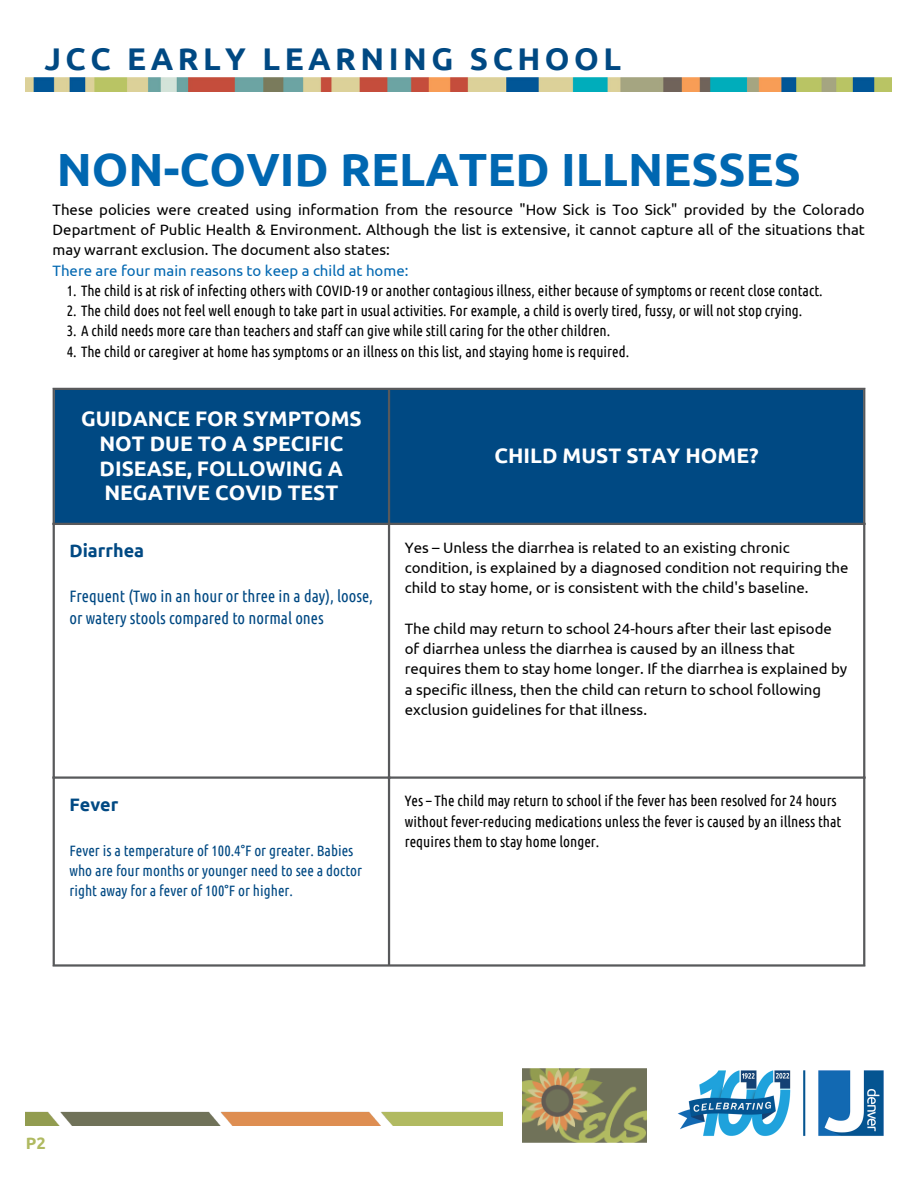
<style>
.page{position:relative;width:918px;height:1188px;background:#fff}
.page>*{position:absolute;margin:0;border:0;box-sizing:border-box;transform-origin:0 0}
.t1{font:700 46.5px "Ubuntu";color:#0067b1}
.t2{font:700 31.35px "Ubuntu";letter-spacing:.145em;color:#004983}
.t3{font:700 21px/24.8px "Ubuntu";color:#fff;text-align:center}
.t4{font:700 18px "Ubuntu";color:#004983}
.t5{font:16.5px/22.5px "Ubuntu Condensed";color:#004983}
.t6{font:700 16.5px "Ubuntu";color:#b0ba61}
.t7{font:15px/20.2px "Ubuntu";color:#000}
.t8{font:15px/20.2px "Ubuntu Condensed";color:#000}
.t9{font:15px/20.2px "Ubuntu Condensed";color:#004983}
.t10{font:15px "Ubuntu";color:#0067b1}
</style>
<div class="page">
<img style="left:26px;top:77px;width:866px;height:15px">
<div style="left:55px;top:390px;width:808px;height:133px;background:#004983"></div>
<hr style="left:53px;top:390px;width:2px;height:574px;background:#58595b">
<hr style="left:388px;top:390px;width:2px;height:574px;background:#58595b">
<hr style="left:863px;top:390px;width:2px;height:574px;background:#58595b">
<hr style="left:53px;top:388px;width:812px;height:2px;background:#58595b">
<hr style="left:53px;top:523px;width:812px;height:2px;background:#58595b">
<hr style="left:53px;top:776px;width:812px;height:3px;background:#58595b">
<hr style="left:53px;top:964px;width:812px;height:3px;background:#58595b">
<img style="left:26px;top:1112px;width:477px;height:13px">
<img style="left:678px;top:1070px;width:206px;height:66px">
<img style="left:522px;top:1069px;width:124px;height:74px">
<p class="t2" style="left:45px;top:41px;width:578px">JCC EARLY LEARNING SCHOOL</p>
<p class="t1" style="left:57px;top:143px;width:746px">NON-COVID RELATED ILLNESSES</p>
<p class="t7" style="left:53px;top:199px;width:814px;text-align:justify">These policies were created using information from the resource "How Sick is Too Sick" provided by the Colorado Department of Public Health &amp; Environment. Although the list is extensive, it cannot capture all of the situations that may warrant exclusion. The document also states:</p>
<p class="t10" style="left:53px;top:262px;width:357px">There are four main reasons to keep a child at home:</p>
<p class="t8" style="left:67px;top:280px;width:757px">1. The child is at risk of infecting others with COVID-19 or another contagious illness, either because of symptoms or recent close contact.</p>
<p class="t8" style="left:67px;top:301px;width:737px">2. The child does not feel well enough to take part in usual activities. For example, a child is overly tired, fussy, or will not stop crying.</p>
<p class="t8" style="left:67px;top:321px;width:545px">3. A child needs more care than teachers and staff can give while still caring for the other children.</p>
<p class="t8" style="left:67px;top:341px;width:564px">4. The child or caregiver at home has symptoms or an illness on this list, and staying home is required.</p>
<p class="t3" style="left:81px;top:406px;width:282px">GUIDANCE FOR SYMPTOMS<br>NOT DUE TO A SPECIFIC<br>DISEASE, FOLLOWING A<br>NEGATIVE COVID TEST</p>
<p class="t4" style="left:69px;top:540px;width:76px">Diarrhea</p>
<p class="t5" style="left:69px;top:585px;width:305px">Frequent (Two in an hour or three in a day), loose, or watery stools compared to normal ones</p>
<p class="t4" style="left:69px;top:794px;width:50px">Fever</p>
<p class="t9" style="left:69px;top:840px;width:294px">Fever is a temperature of 100.4°F or greater. Babies who are four months or younger need to see a doctor right away for a fever of 100°F or higher.</p>
<p class="t3" style="left:495px;top:443px;width:265px">CHILD MUST STAY HOME?</p>
<p class="t7" style="left:405px;top:537px;width:445px">Yes – Unless the diarrhea is related to an existing chronic condition, is explained by a diagnosed condition not requiring the child to stay home, or is consistent with the child's baseline.</p>
<p class="t7" style="left:405px;top:618px;width:444px">The child may return to school 24-hours after their last episode of diarrhea unless the diarrhea is caused by an illness that requires them to stay home longer. If the diarrhea is explained by a specific illness, then the child can return to school following exclusion guidelines for that illness.</p>
<p class="t8" style="left:405px;top:791px;width:438px">Yes – The child may return to school if the fever has been resolved for 24 hours without fever-reducing medications unless the fever is caused by an illness that requires them to stay home longer.</p>
<p class="t6" style="left:26px;top:1134px;width:21px">P2</p>
</div>
